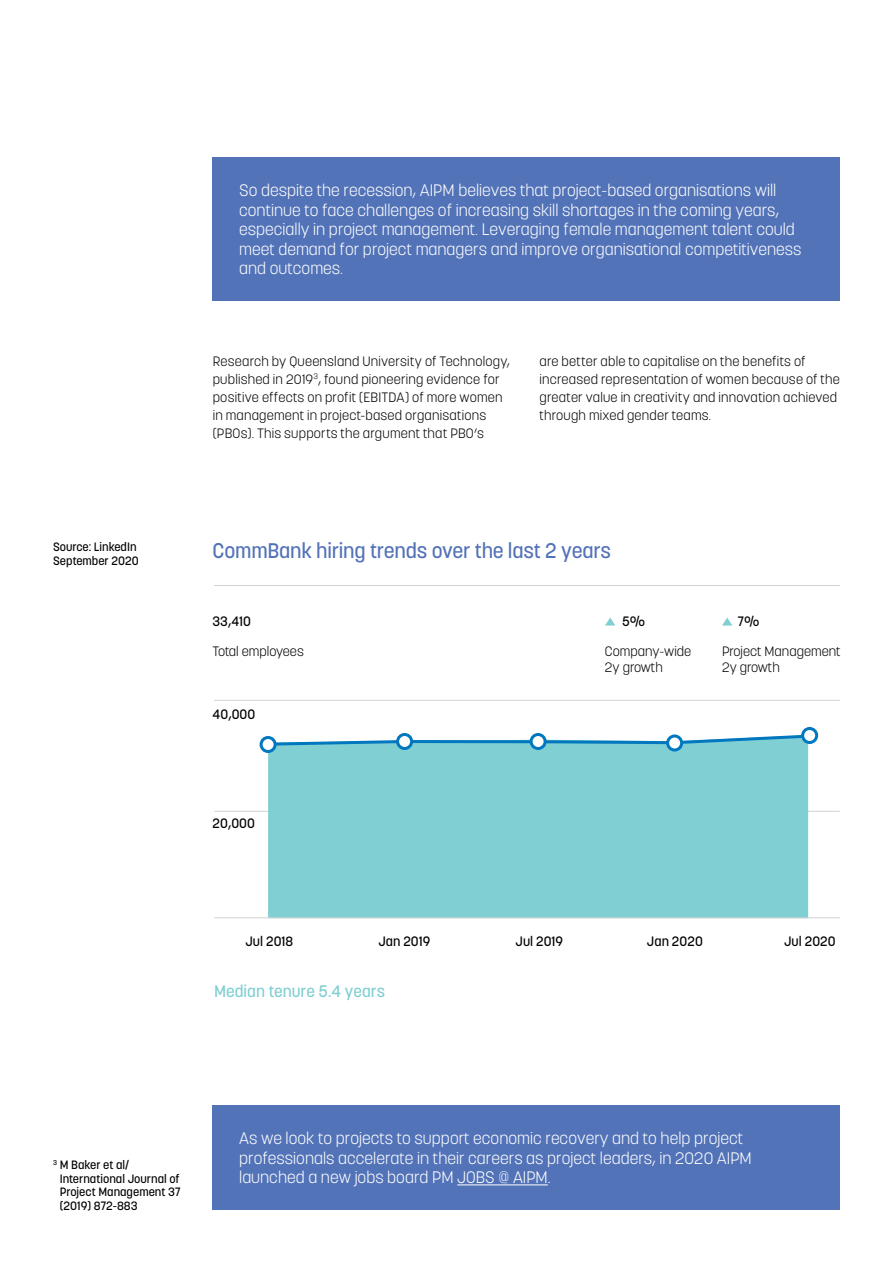
<style>
.page{position:relative;width:893px;height:1263px;background:#fff}
.page>*{position:absolute;margin:0;border:0;box-sizing:border-box;transform-origin:0 0}
.t1{font:500 21px "Korolev";letter-spacing:-.01em;color:#5373b8}
.t2{font:300 16.5px/19.5px "Korolev";color:#fff}
.t3{font:500 16.5px "Korolev";color:#80cfd2}
.t4{font:300 13.5px/18px "Korolev";letter-spacing:.015em;color:#000}
.t5{font:500 13.5px "Korolev";color:#000}
.t6{font:500 12px/13.5px "Korolev";color:#000}
</style>
<div class="page">
<div style="left:213px;top:157px;width:627px;height:144px;background:#5373b8"></div>
<div style="left:213px;top:1105px;width:627px;height:105px;background:#5373b8"></div>
<hr style="left:457px;top:1184px;width:91px;height:1px;background:#fff">
<hr style="left:214px;top:811px;width:626px;height:1px;background:#d1d3d4">
<div style="left:268px;top:747px;width:540px;height:170px;background:#80cfd2"></div>
<hr style="left:214px;top:585px;width:626px;height:1px;background:#d1d3d4">
<hr style="left:214px;top:700px;width:626px;height:1px;background:#d1d3d4">
<hr style="left:214px;top:917px;width:626px;height:1px;background:#d1d3d4">
<svg style="left:605px;top:618px;width:10px;height:7px"></svg>
<svg style="left:722px;top:618px;width:10px;height:7px"></svg>
<svg style="left:265px;top:733px;width:549px;height:14px"></svg>
<div style="left:261px;top:737px;width:14px;height:14px;background:#fff;border-radius:50%"></div>
<div style="left:260px;top:736px;width:17px;height:17px;border:3px solid #0077be;border-radius:50%"></div>
<div style="left:398px;top:734px;width:14px;height:14px;background:#fff;border-radius:50%"></div>
<div style="left:396px;top:733px;width:17px;height:17px;border:3px solid #0077be;border-radius:50%"></div>
<div style="left:531px;top:734px;width:14px;height:14px;background:#fff;border-radius:50%"></div>
<div style="left:530px;top:733px;width:17px;height:17px;border:3px solid #0077be;border-radius:50%"></div>
<div style="left:668px;top:736px;width:14px;height:14px;background:#fff;border-radius:50%"></div>
<div style="left:666px;top:734px;width:17px;height:17px;border:3px solid #0077be;border-radius:50%"></div>
<div style="left:803px;top:728px;width:14px;height:14px;background:#fff;border-radius:50%"></div>
<div style="left:801px;top:727px;width:17px;height:17px;border:3px solid #0077be;border-radius:50%"></div>
<p class="t6" style="left:53px;top:540px;width:87px">Source: LinkedIn<br>September 2020</p>
<p class="t2" style="left:239px;top:181px;width:564px">So despite the recession, AIPM believes that project-based organisations will continue to face challenges of increasing skill shortages in the coming years, especially in project management. Leveraging female management talent could meet demand for project managers and improve organisational competitiveness and outcomes.</p>
<p class="t4" style="left:213px;top:352px;width:299px">Research by Queensland University of Technology, published in 2019<sup>3</sup>, found pioneering evidence for positive effects on profit (EBITDA) of more women in management in project-based organisations (PBOs). This supports the argument that PBO’s</p>
<p class="t4" style="left:540px;top:352px;width:302px">are better able to capitalise on the benefits of increased representation of women because of the greater value in creativity and innovation achieved through mixed gender teams.</p>
<p class="t1" style="left:213px;top:537px;width:400px">CommBank hiring trends over the last 2 years</p>
<p class="t5" style="left:213px;top:612px;width:40px">33,410</p>
<p class="t5" style="left:622px;top:612px;width:25px">5%</p>
<p class="t5" style="left:737px;top:612px;width:24px">7%</p>
<p class="t4" style="left:213px;top:642px;width:93px">Total employees</p>
<p class="t4" style="left:605px;top:643px;width:88px;line-height:16.2px">Company-wide<br>2y growth</p>
<p class="t4" style="left:722px;top:643px;width:120px;line-height:16.2px">Project Management<br>2y growth</p>
<p class="t5" style="left:213px;top:706px;width:44px">40,000</p>
<p class="t5" style="left:213px;top:814px;width:44px">20,000</p>
<p class="t5" style="left:245px;top:933px;width:49px">Jul 2018</p>
<p class="t5" style="left:378px;top:933px;width:53px">Jan 2019</p>
<p class="t5" style="left:516px;top:933px;width:49px">Jul 2019</p>
<p class="t5" style="left:647px;top:933px;width:57px">Jan 2020</p>
<p class="t5" style="left:784px;top:933px;width:53px">Jul 2020</p>
<p class="t3" style="left:214px;top:980px;width:172px">Median tenure 5.4 years</p>
<p class="t6" style="left:60px;top:1158px;width:122px;text-indent:-7px"><sup>3</sup> M Baker et al/<br>International Journal of<br>Project Management 37 (2019) 872-883</p>
<p class="t2" style="left:239px;top:1129px;width:514px">As we look to projects to support economic recovery and to help project professionals accelerate in their careers as project leaders, in 2020 AIPM launched a new jobs board PM JOBS @ AIPM.</p>
</div>
